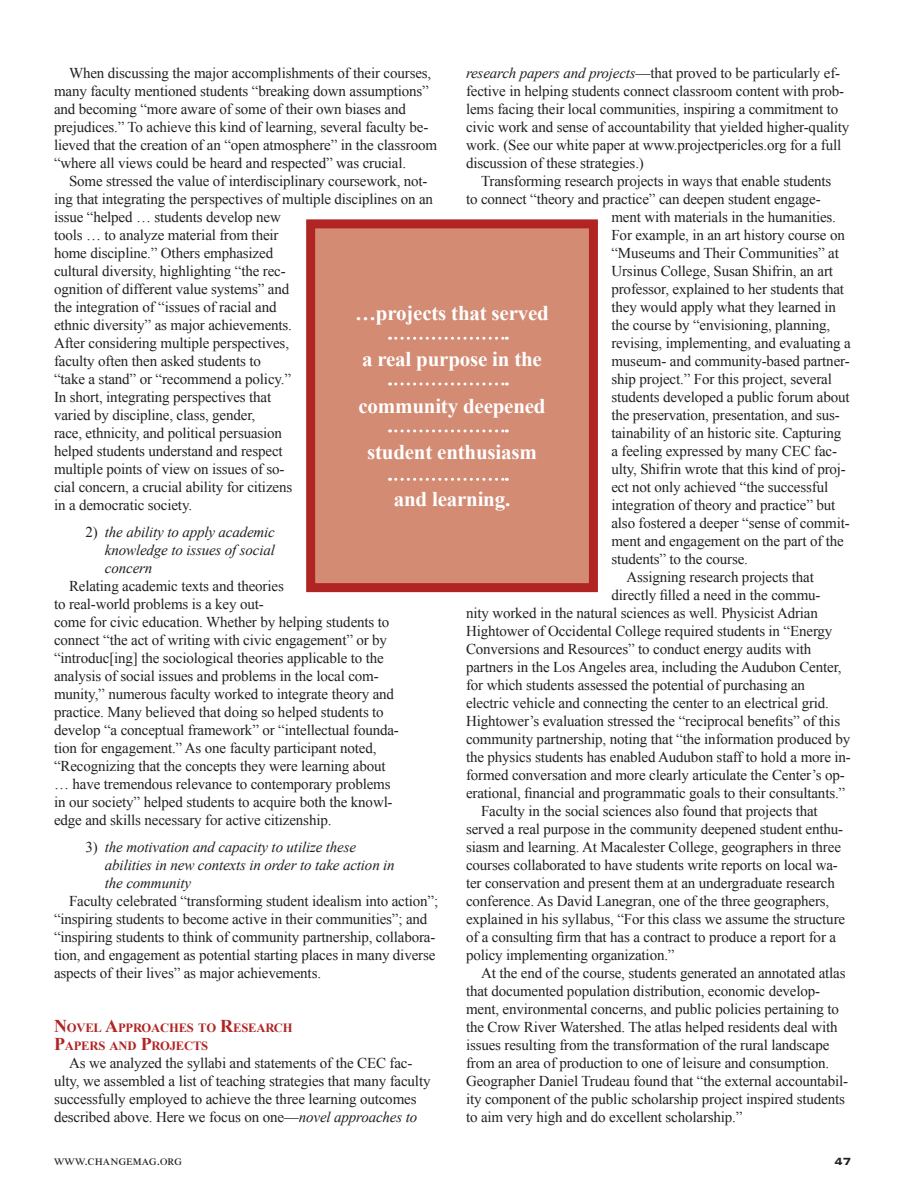
<style>
.page{position:relative;width:905px;height:1202px;background:#fff}
.page>*{position:absolute;margin:0;border:0;box-sizing:border-box;transform-origin:0 0}
.t1{font:700 21px "Times New Roman";letter-spacing:-.01em;color:#fff}
.t2{font:15px/18px "Times New Roman";letter-spacing:-.01em;color:#231f20}
.t3{font:italic 15px/18px "Times New Roman";letter-spacing:-.01em;color:#231f20;text-align:justify}
.t4{font:13.5px "Times Roman SC";color:#231f20}
.t5{font:700 13.5px "Copperplate";color:#231f20}
.t6{font:700 12.6px/18px "Times New Roman";letter-spacing:-.015em;color:#b12424}
.s1{font-style:normal}
.s2{font-size:18px}
.s3{font-style:italic}
</style>
<div class="page">
<div style="left:310px;top:224px;width:283px;height:363px;background:#d38b73"></div>
<div style="left:306px;top:219px;width:292px;height:373px;border:9px solid #b12424"></div>
<svg style="left:389px;top:478px;width:118px;height:3px"></svg>
<svg style="left:389px;top:337px;width:118px;height:3px"></svg>
<svg style="left:389px;top:382px;width:118px;height:3px"></svg>
<svg style="left:389px;top:429px;width:118px;height:3px"></svg>
<p class="t2" style="left:54px;top:64px;width:384px;text-indent:15px">When discussing the major accomplishments of their courses, many faculty mentioned students “breaking down assumptions” and becoming “more aware of some of their own biases and prejudices.” To achieve this kind of learning, several faculty be&shy;lieved that the creation of an “open atmosphere” in the classroom “where all views could be heard and respected” was crucial.</p>
<p class="t2" style="left:54px;top:172px;width:380px;text-indent:15px">Some stressed the value of interdisciplinary coursework, not&shy;ing that integrating the perspectives of multiple disciplines on an issue “helped … students develop new<br>tools … to analyze material from their<br>home discipline.” Others emphasized<br>cultural diversity, highlighting “the rec-<br>ognition of different value systems” and<br>the integration of “issues of racial and<br>ethnic diversity” as major achievements.<br>After considering multiple perspectives,<br>faculty often then asked students to<br>“take a stand” or “recommend a policy.”<br>In short, integrating perspectives that<br>varied by discipline, class, gender,<br>race, ethnicity, and political persuasion<br>helped students understand and respect<br>multiple points of view on issues of so-<br>cial concern, a crucial ability for citizens<br>in a democratic society.</p>
<p class="t3" style="left:105px;top:523px;width:171px;text-indent:-19px"><span class="s1">2)</span> the ability to apply academic knowledge to issues of social concern</p>
<p class="t2" style="left:54px;top:577px;width:346px;text-indent:15px">Relating academic texts and theories<br>to real-world problems is a key out-<br>come for civic education. Whether by helping students to connect “the act of writing with civic engagement” or by “introduc[ing] the sociological theories applicable to the analysis of social issues and problems in the local com&shy;munity,” numerous faculty worked to integrate theory and practice. Many believed that doing so helped students to develop “a conceptual framework” or “intellectual founda&shy;tion for engagement.” As one faculty participant noted, “Recognizing that the concepts they were learning about … have tremendous relevance to contemporary problems in our society” helped students to acquire both the knowl&shy;edge and skills necessary for active citizenship.</p>
<p class="t3" style="left:105px;top:838px;width:291px;text-align:left;text-indent:-19px"><span class="s1">3)</span> the motivation and capacity to utilize these abilities in new contexts in order to take action in the community</p>
<p class="t2" style="left:54px;top:892px;width:385px;text-indent:15px">Faculty celebrated “transforming student idealism into action”; “inspiring students to become active in their communities”; and “inspiring students to think of community partnership, collabora&shy;tion, and engagement as potential starting places in many diverse aspects of their lives” as major achievements.</p>
<p class="t6" style="left:54px;top:1018px;width:240px"><span class="s2">N</span>OVEL <span class="s2">A</span>PPROACHES TO <span class="s2">R</span>ESEARCH<br><span class="s2">P</span>APERS AND <span class="s2">P</span>ROJECT S</p>
<p class="t2" style="left:54px;top:1054px;width:378px;text-indent:15px">As we analyzed the syllabi and statements of the CEC fac&shy;ulty, we assembled a list of teaching strategies that many faculty successfully employed to achieve the three learning outcomes described above. Here we focus on one—<span class="s3">novel approaches to</span></p>
<p class="t2" style="left:466px;top:64px;width:385px"><span class="s3">research papers and projects</span>—that proved to be particularly ef&shy;fective in helping students connect classroom content with prob&shy;lems facing their local communities, inspiring a commitment to civic work and sense of accountability that yielded higher-quality work. (See our white paper at www.projectpericles.org for a full discussion of these strategies.)</p>
<p class="t2" style="left:481px;top:172px;width:352px">Transforming research projects in ways that enable students</p>
<p class="t2" style="left:466px;top:190px;width:356px">to connect “theory and practice” can deepen student engage-</p>
<p class="t2" style="left:611px;top:208px;width:226px">ment with materials in the humanities.</p>
<p class="t2" style="left:611px;top:226px;width:235px">For example, in an art history course on</p>
<p class="t2" style="left:611px;top:244px;width:229px">“Museums and Their Communities” at</p>
<p class="t2" style="left:611px;top:262px;width:223px">Ursinus College, Susan Shifrin, an art</p>
<p class="t2" style="left:611px;top:280px;width:234px">professor, explained to her students that</p>
<p class="t2" style="left:611px;top:298px;width:226px">they would apply what they learned in</p>
<p class="t2" style="left:611px;top:316px;width:220px">the course by “envisioning, planning,</p>
<p class="t2" style="left:611px;top:334px;width:241px">revising, implementing, and evaluating a</p>
<p class="t2" style="left:611px;top:352px;width:240px">museum- and community-based partner-</p>
<p class="t2" style="left:611px;top:370px;width:222px">ship project.” For this project, several</p>
<p class="t2" style="left:611px;top:388px;width:240px">students developed a public forum about</p>
<p class="t2" style="left:611px;top:406px;width:230px">the preservation, presentation, and sus-</p>
<p class="t2" style="left:611px;top:424px;width:231px">tainability of an historic site. Capturing</p>
<p class="t2" style="left:611px;top:442px;width:227px">a feeling expressed by many CEC fac-</p>
<p class="t2" style="left:611px;top:460px;width:236px">ulty, Shifrin wrote that this kind of proj-</p>
<p class="t2" style="left:611px;top:478px;width:218px">ect not only achieved “the successful</p>
<p class="t2" style="left:611px;top:496px;width:225px">integration of theory and practice” but</p>
<p class="t2" style="left:611px;top:514px;width:240px">also fostered a deeper “sense of commit-</p>
<p class="t2" style="left:611px;top:532px;width:234px">ment and engagement on the part of the</p>
<p class="t2" style="left:611px;top:550px;width:138px">students” to the course.</p>
<p class="t2" style="left:626px;top:568px;width:189px">Assigning research projects that</p>
<p class="t2" style="left:611px;top:586px;width:210px">directly filled a need in the commu-</p>
<p class="t2" style="left:466px;top:604px;width:353px">nity worked in the natural sciences as well. Physicist Adrian</p>
<p class="t2" style="left:466px;top:622px;width:368px">Hightower of Occidental College required students in “Energy</p>
<p class="t2" style="left:466px;top:640px;width:347px">Conversions and Resources” to conduct energy audits with</p>
<p class="t2" style="left:466px;top:658px;width:377px">partners in the Los Angeles area, including the Audubon Center,</p>
<p class="t2" style="left:466px;top:676px;width:340px">for which students assessed the potential of purchasing an</p>
<p class="t2" style="left:466px;top:694px;width:364px">electric vehicle and connecting the center to an electrical grid.</p>
<p class="t2" style="left:466px;top:712px;width:375px">Hightower’s evaluation stressed the “reciprocal benefits” of this</p>
<p class="t2" style="left:466px;top:730px;width:385px">community partnership, noting that “the information produced by</p>
<p class="t2" style="left:466px;top:748px;width:386px">the physics students has enabled Audubon staff to hold a more in-</p>
<p class="t2" style="left:466px;top:766px;width:380px">formed conversation and more clearly articulate the Center’s op-</p>
<p class="t2" style="left:466px;top:784px;width:381px">erational, financial and programmatic goals to their consultants.”</p>
<p class="t2" style="left:481px;top:802px;width:338px">Faculty in the social sciences also found that projects that</p>
<p class="t2" style="left:466px;top:820px;width:378px">served a real purpose in the community deepened student enthu-</p>
<p class="t2" style="left:466px;top:838px;width:376px">siasm and learning. At Macalester College, geographers in three</p>
<p class="t2" style="left:466px;top:856px;width:373px">courses collaborated to have students write reports on local wa-</p>
<p class="t2" style="left:466px;top:874px;width:370px">ter conservation and present them at an undergraduate research</p>
<p class="t2" style="left:466px;top:892px;width:365px">conference. As David Lanegran, one of the three geographers,</p>
<p class="t2" style="left:466px;top:910px;width:380px">explained in his syllabus, “For this class we assume the structure</p>
<p class="t2" style="left:466px;top:928px;width:371px">of a consulting firm that has a contract to produce a report for a</p>
<p class="t2" style="left:466px;top:946px;width:210px">policy implementing organization.”</p>
<p class="t2" style="left:481px;top:964px;width:366px">At the end of the course, students generated an annotated atlas</p>
<p class="t2" style="left:466px;top:982px;width:355px">that documented population distribution, economic develop-</p>
<p class="t2" style="left:466px;top:1000px;width:374px">ment, environmental concerns, and public policies pertaining to</p>
<p class="t2" style="left:466px;top:1018px;width:373px">the Crow River Watershed. The atlas helped residents deal with</p>
<p class="t2" style="left:466px;top:1036px;width:365px">issues resulting from the transformation of the rural landscape</p>
<p class="t2" style="left:466px;top:1054px;width:365px">from an area of production to one of leisure and consumption.</p>
<p class="t2" style="left:466px;top:1072px;width:383px">Geographer Daniel Trudeau found that “the external accountabil-</p>
<p class="t2" style="left:466px;top:1090px;width:380px">ity component of the public scholarship project inspired students</p>
<p class="t2" style="left:466px;top:1108px;width:278px">to aim very high and do excellent scholarship.”</p>
<h1 class="t1" style="left:355px;top:298px;width:195px">…projects that served</h1>
<h1 class="t1" style="left:362px;top:345px;width:181px">a real purpose in the</h1>
<h1 class="t1" style="left:358px;top:391px;width:189px">community deepened</h1>
<h1 class="t1" style="left:367px;top:438px;width:171px">student enthusiasm</h1>
<h1 class="t1" style="left:394px;top:484px;width:118px">and learning.</h1>
<p class="t4" style="left:54px;top:1152px;width:129px">www.changemag.org</p>
<p class="t5" style="left:834px;top:1152px;width:18px">47</p>
</div>
